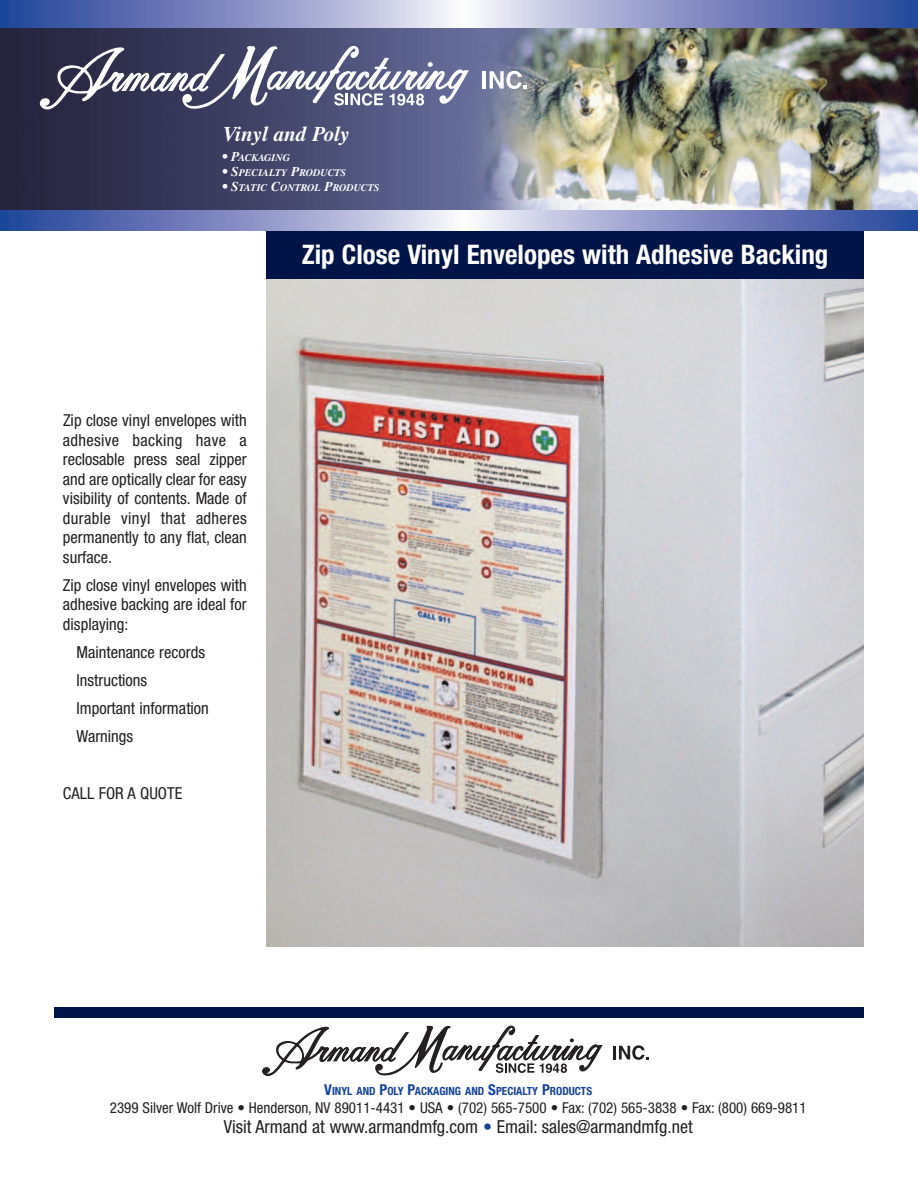
<style>
.page{position:relative;width:918px;height:1188px;background:#fff}
.page>*{position:absolute;margin:0;border:0;box-sizing:border-box;transform-origin:0 0}
.t1{font:700 condensed 27px "Helvetica Neue";color:#fff}
.t2{font:italic 700 21px "Times";color:#fff}
.t3{font:condensed 18px "Helvetica Neue";color:#231f20}
.t4{font:condensed 16.5px/19.5px "Helvetica Neue";color:#231f20;text-align:justify}
.t5{font:condensed 15px "Helvetica Neue";color:#231f20}
.t6{font:700 condensed 11.25px "Helvetica Neue";color:#154398}
.t7{font:italic 700 10.2px "Times";color:#fff}
.s1{font-size:13.5px}
.s2{font-size:15px}
.s3{color:#154398}
</style>
<div class="page">
<img style="left:266px;top:279px;width:598px;height:667px">
<svg style="left:0;top:0;width:918px;height:28px;background:#8894c6"></svg>
<img style="left:0;top:28px;width:918px;height:183px">
<svg style="left:0;top:211px;width:918px;height:20px;background:#8894c6"></svg>
<hr style="left:482px;top:71px;width:4px;height:18px;background:#fff">
<svg style="left:490px;top:71px;width:37px;height:18px"></svg>
<svg style="left:40px;top:46px;width:429px;height:63px"></svg>
<svg style="left:613px;top:1045px;width:36px;height:15px"></svg>
<svg style="left:262px;top:1025px;width:341px;height:51px"></svg>
<div style="left:266px;top:231px;width:598px;height:48px;background:#001447"></div>
<div style="left:54px;top:1007px;width:810px;height:10px;background:#001447"></div>
<p class="t2" style="left:223px;top:127px;width:129px">Vinyl and Poly</p>
<p class="t7" style="left:223px;top:154px;width:69px"><span class="s1">• P</span>ACKAGING</p>
<p class="t7" style="left:223px;top:169px;width:125px"><span class="s1">• S</span>PECIALTY <span class="s1">P</span>RODUCTS</p>
<p class="t7" style="left:223px;top:184px;width:158px"><span class="s1">• S</span>TATIC <span class="s1">C</span>ONTROL <span class="s1">P</span>RODUCTS</p>
<h1 class="t1" style="left:302px;top:245px;width:528px">Zip Close Vinyl Envelopes with Adhesive Backing</h1>
<p class="t4" style="left:63px;top:412px;width:185px">Zip close vinyl envelopes with adhesive backing have a reclosable press seal zipper and are optically clear for easy visibility of contents. Made of durable vinyl that adheres permanently to any flat, clean surface.</p>
<p class="t4" style="left:63px;top:577px;width:185px">Zip close vinyl envelopes with adhesive backing are ideal for displaying:</p>
<p class="t4" style="left:76px;top:639px;width:134px;line-height:28.2px;text-align:left">Maintenance records<br>Instructions<br>Important information<br>Warnings</p>
<p class="t4" style="left:63px;top:784px;width:121px">CALL FOR A QUOTE</p>
<p class="t6" style="left:324px;top:1087px;width:269px"><span class="s2">V</span>INYL AND <span class="s2">P</span>OLY <span class="s2">P</span>ACKAGING AND <span class="s2">S</span>PECIALTY <span class="s2">P</span>RODUCTS</p>
<p class="t5" style="left:110px;top:1103px;width:698px">2399 Silver Wolf Drive • Henderson, NV 89011-4431 • USA • (702) 565-7500 • Fax: (702) 565-3838 • Fax: (800) 669-9811</p>
<p class="t3" style="left:224px;top:1120px;width:471px">Visit Armand at www.armandmfg.com <span class="s3">•</span> Email: sales@armandmfg.net</p>
</div>
